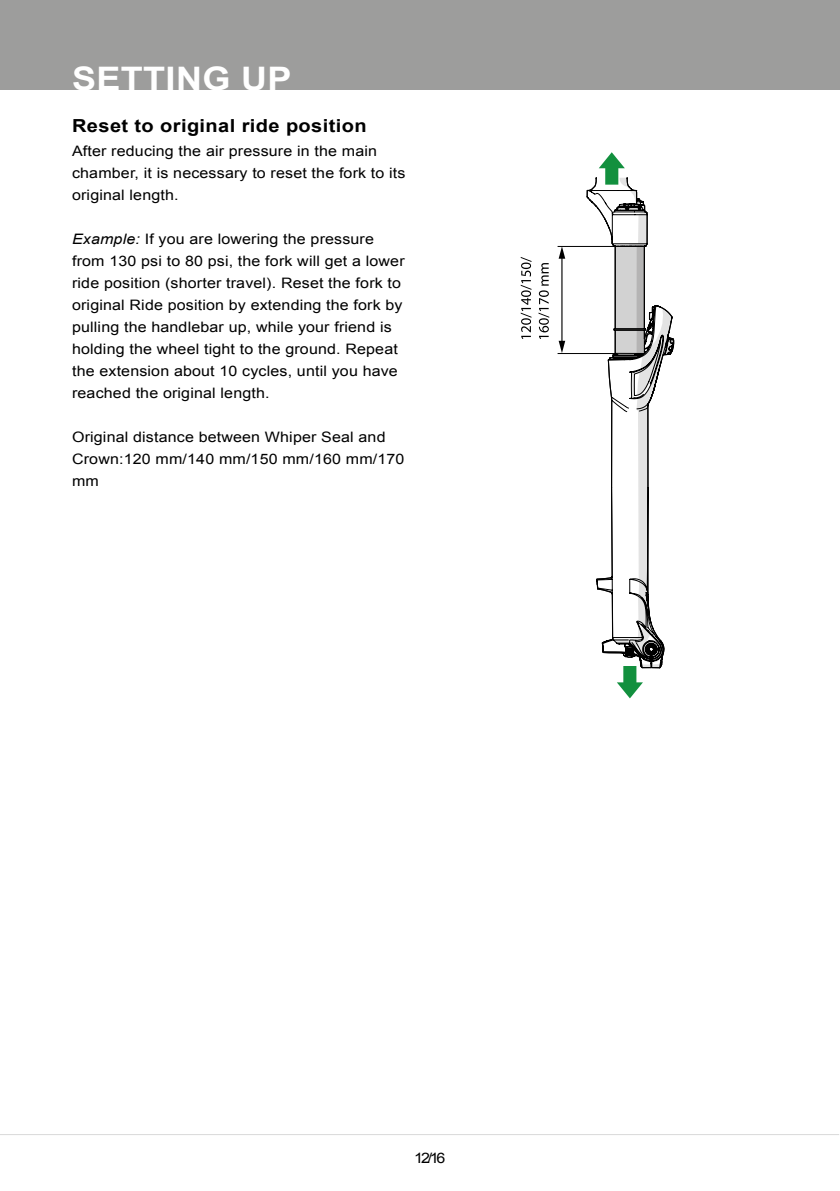
<style>
.page{position:relative;width:840px;height:1191px;background:#fff}
.page>*{position:absolute;margin:0;border:0;box-sizing:border-box;transform-origin:0 0}
.t1{font:700 32.4px "Arial";letter-spacing:.01em;color:#fff;scale:1.11 1}
.t2{font:700 18px "Arial";letter-spacing:.02em;color:#000;scale:1.11 1}
.t3{font:14.4px/22px "Arial";letter-spacing:.01em;color:#000;scale:1.11 1}
.s1{font-style:italic}
</style>
<div class="page">
<div style="left:0;top:0;width:839px;height:90px;background:#9d9d9c"></div>
<hr style="left:0;top:1134px;width:838px;height:1px;background:#dadada">
<hr style="left:557px;top:246px;width:57px;height:1px;background:#000">
<hr style="left:557px;top:353px;width:57px;height:1px;background:#000">
<hr style="left:561px;top:256px;width:1px;height:87px;background:#000">
<svg style="left:558px;top:246px;width:7px;height:13px"></svg>
<svg style="left:558px;top:341px;width:7px;height:12px"></svg>
<svg style="left:520px;top:257px;width:11px;height:82px"></svg>
<svg style="left:538px;top:263px;width:11px;height:76px"></svg>
<svg style="left:598px;top:152px;width:75px;height:546px"></svg>
<h1 class="t1" style="left:72px;top:57px;width:199px">SETTING UP</h1>
<p class="t2" style="left:72px;top:113px;width:267px">Reset to original ride position</p>
<p class="t3" style="left:72px;top:140px;width:302px">After reducing the air pressure in the main chamber, it is necessary to reset the fork to its original length.</p>
<p class="t3" style="left:72px;top:228px;width:301px"><span class="s1">Example:</span> If you are lowering the pressure from 130 psi to 80 psi, the fork will get a lower ride position (shorter travel). Reset the fork to original Ride position by extending the fork by pulling the handlebar up, while your friend is holding the wheel tight to the ground. Repeat the extension about 10 cycles, until you have reached the original length.</p>
<p class="t3" style="left:72px;top:426px;width:301px">Original distance between Whiper Seal and<br>Crown:120 mm/140 mm/150 mm/160 mm/170 mm</p>
<p class="t3" style="left:414px;top:1147px;width:30px">12/16</p>
</div>
